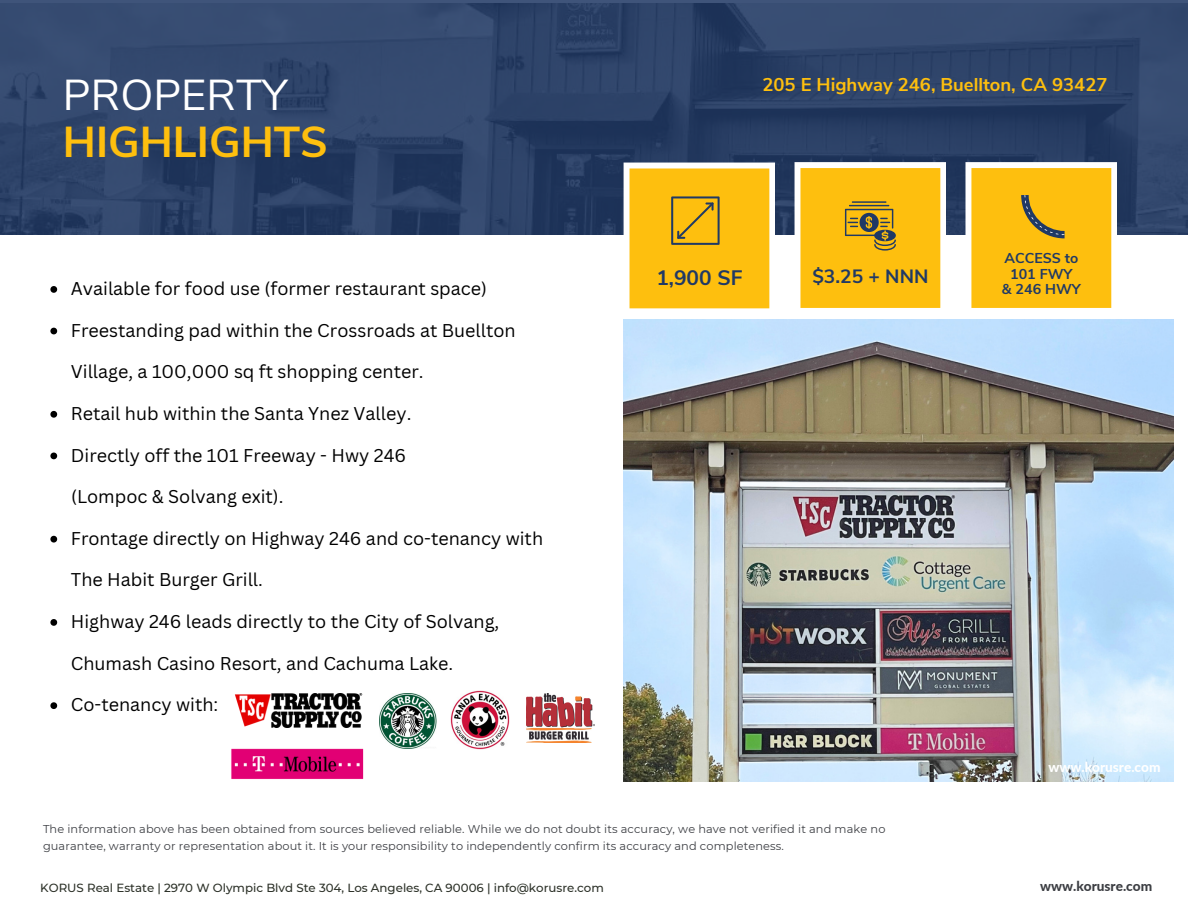
<style>
.page{position:relative;width:1188px;height:918px;background:#fff}
.page>*{position:absolute;margin:0;border:0;box-sizing:border-box;transform-origin:0 0}
.t1{font:700 43.2px "Nunito Sans";color:#febf0e}
.t2{font:43.2px "Nunito Sans";color:#fff}
.t3{font:700 20.85px "Nunito Sans";color:#203965}
.t4{font:700 19.2px "Nunito Sans";color:#203965}
.t5{font:700 18.45px "Nunito Sans";color:#febf0e}
.t6{font:18px "Canva Sans";color:#000}
.t7{font:700 14.25px/15.5px "Nunito Sans";color:#203965;text-align:center}
.t8{font:800 13.65px "Lato";color:#fff}
.t9{font:800 13.65px "Lato";color:#3c3e43}
.t10{font:500 11.85px "Montserrat";color:#2c3128}
.t11{font:11.4px/17px "Montserrat";letter-spacing:.01em;color:#3c3e43}
</style>
<div class="page">
<svg style="left:0;top:0;width:1188px;height:235px;background:#2d4368"></svg>
<svg style="left:795px;top:162px;width:151px;height:146px;background:#f5c12c"></svg>
<img style="left:624px;top:319px;width:550px;height:463px">
<svg style="left:624px;top:163px;width:151px;height:146px;background:#f9c32a"></svg>
<svg style="left:965px;top:162px;width:152px;height:146px;background:#f9c32c"></svg>
<svg style="left:50px;top:286px;width:7px;height:7px"></svg>
<svg style="left:50px;top:328px;width:7px;height:6px"></svg>
<svg style="left:50px;top:411px;width:7px;height:7px"></svg>
<svg style="left:50px;top:453px;width:7px;height:6px"></svg>
<svg style="left:50px;top:536px;width:7px;height:7px"></svg>
<svg style="left:50px;top:619px;width:7px;height:7px"></svg>
<svg style="left:50px;top:702px;width:7px;height:7px"></svg>
<img style="left:379px;top:694px;width:57px;height:55px">
<img style="left:231px;top:748px;width:133px;height:32px">
<img style="left:527px;top:694px;width:67px;height:48px">
<img style="left:450px;top:690px;width:59px;height:60px">
<img style="left:235px;top:694px;width:127px;height:33px">
<h5 class="t2" style="left:63px;top:66px;width:226px">PROPERTY</h5>
<h5 class="t1" style="left:63px;top:114px;width:266px">HIGHLIGHTS</h5>
<p class="t6" style="left:71px;top:276px;width:418px">Available for food use (former restaurant space)</p>
<h2 class="t6" style="left:71px;top:317px;width:446px">Freestanding pad within the Crossroads at Buellton</h2>
<h2 class="t6" style="left:71px;top:359px;width:354px">Village, a 100,000 sq ft shopping center.</h2>
<h1 class="t6" style="left:71px;top:401px;width:342px">Retail hub within the Santa Ynez Valley.</h1>
<h4 class="t6" style="left:71px;top:442px;width:337px">Directly off the 101 Freeway - Hwy 246</h4>
<p class="t6" style="left:71px;top:484px;width:214px">(Lompoc &amp; Solvang exit).</p>
<h3 class="t6" style="left:71px;top:526px;width:474px">Frontage directly on Highway 246 and co-tenancy with</h3>
<h3 class="t6" style="left:71px;top:567px;width:194px">The Habit Burger Grill.</h3>
<p class="t6" style="left:71px;top:609px;width:430px">Highway 246 leads directly to the City of Solvang,</p>
<p class="t6" style="left:71px;top:650px;width:384px">Chumash Casino Resort, and Cachuma Lake.</p>
<p class="t6" style="left:71px;top:692px;width:149px">Co-tenancy with:</p>
<p class="t5" style="left:762px;top:72px;width:347px">205 E Highway 246, Buellton, CA 93427</p>
<p class="t3" style="left:656px;top:263px;width:88px">1,900 SF</p>
<h5 class="t4" style="left:812px;top:264px;width:117px">$3.25 + NNN</h5>
<h5 class="t7" style="left:1004px;top:251px;width:75px">ACCESS to<br>101 FWY</h5>
<h5 class="t7" style="left:1002px;top:282px;width:80px">&amp; 246 HWY</h5>
<h6 class="t8" style="left:1048px;top:759px;width:114px">www.korusre.com</h6>
<p class="t11" style="left:43px;top:820px;width:844px">The information above has been obtained from sources believed reliable. While we do not doubt its accuracy, we have not verified it and make no guarantee, warranty or representation about it. It is your responsibility to independently confirm its accuracy and completeness.</p>
<p class="t10" style="left:40px;top:880px;width:565px">KORUS Real Estate | 2970 W Olympic Blvd Ste 304, Los Angeles, CA 90006 | info@korusre.com</p>
<p class="t9" style="left:1040px;top:877px;width:114px">www.korusre.com</p>
</div>
